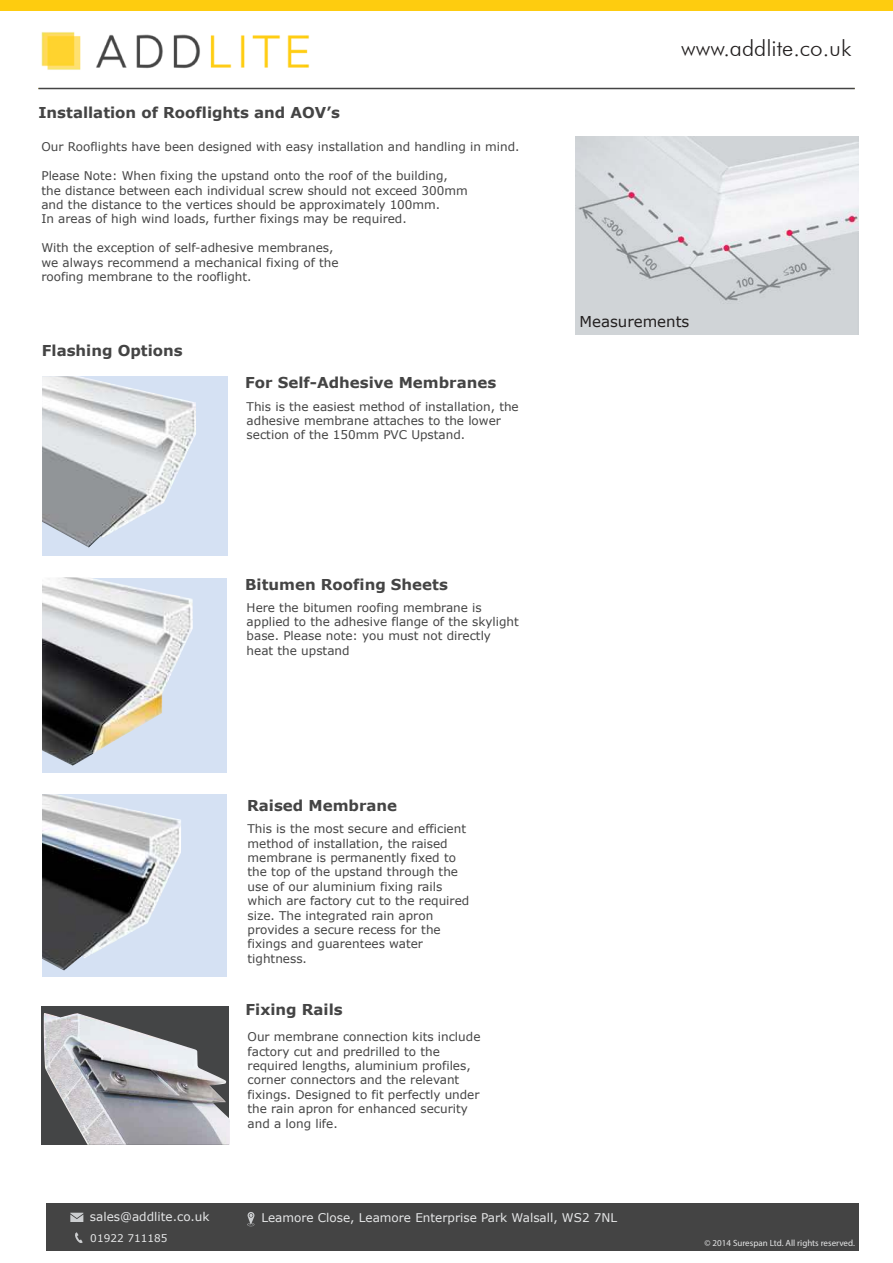
<style>
.page{position:relative;width:893px;height:1263px;background:#fff}
.page>*{position:absolute;margin:0;border:0;box-sizing:border-box;transform-origin:0 0}
.t1{font:300 22.5px "Futura BT";color:#221f1f}
.t2{font:700 15px "Verdana";color:#444}
.t3{font:15px "Verdana";color:#221f1f}
.t4{font:12px/14.4px "Verdana";color:#444}
.t5{font:12px "Verdana";color:#e6e7e8}
.t6{font:10.5px "Verdana";color:#e6e7e8}
.t7{font:9px "Myriad Pro";color:#e6e7e8}
</style>
<div class="page">
<div style="left:41px;top:1006px;width:188px;height:139px;background:#444546"></div>
<hr style="left:38px;top:88px;width:817px;height:1px;background:#444">
<div style="left:0;top:0;width:893px;height:10px;background:#fecc0f"></div>
<img style="left:41px;top:32px;width:269px;height:38px">
<div style="left:46px;top:1203px;width:812px;height:48px;background:#444"></div>
<svg style="left:247px;top:1212px;width:7px;height:14px"></svg>
<svg style="left:70px;top:1213px;width:13px;height:9px"></svg>
<svg style="left:75px;top:1232px;width:8px;height:11px"></svg>
<img style="left:575px;top:136px;width:283px;height:198px">
<div style="left:42px;top:376px;width:185px;height:180px;background:#d5e1f3"></div>
<img style="left:42px;top:376px;width:154px;height:171px">
<div style="left:42px;top:578px;width:184px;height:195px;background:#d5e1f3"></div>
<img style="left:42px;top:577px;width:151px;height:189px">
<div style="left:42px;top:794px;width:184px;height:182px;background:#d5e1f3"></div>
<img style="left:42px;top:794px;width:139px;height:176px">
<img style="left:44px;top:1013px;width:186px;height:132px">
<p class="t2" style="left:38px;top:106px;width:303px">Installation of Rooflights and AOV’s</p>
<p class="t4" style="left:41px;top:141px;width:480px">Our Rooflights have been designed with easy installation and handling in mind.</p>
<p class="t4" style="left:41px;top:170px;width:428px">Please Note: When fixing the upstand onto the roof of the building, the distance between each individual screw should not exceed 300mm and the distance to the vertices should be approximately 100mm.<br>In areas of high wind loads, further fixings may be required.</p>
<p class="t4" style="left:41px;top:242px;width:299px">With the exception of self-adhesive membranes, we always recommend a mechanical fixing of the roofing membrane to the rooflight.</p>
<p class="t2" style="left:42px;top:344px;width:142px">Flashing Options</p>
<p class="t2" style="left:245px;top:376px;width:253px">For Self-Adhesive Membranes</p>
<p class="t4" style="left:247px;top:400px;width:274px">This is the easiest method of installation, the adhesive membrane attaches to the lower section of the 150mm PVC Upstand.</p>
<p class="t2" style="left:245px;top:578px;width:204px">Bitumen Roofing Sheets</p>
<p class="t4" style="left:247px;top:601px;width:274px">Here the bitumen roofing membrane is applied to the adhesive flange of the skylight base. Please note: you must not directly heat the upstand</p>
<p class="t2" style="left:247px;top:800px;width:152px">Raised Membrane</p>
<p class="t4" style="left:248px;top:823px;width:223px">This is the most secure and efficient method of installation, the raised membrane is permanently fixed to the top of the upstand through the use of our aluminium fixing rails which are factory cut to the required size. The integrated rain apron provides a secure recess for the fixings and guarentees water tightness.</p>
<p class="t2" style="left:245px;top:1003px;width:99px">Fixing Rails</p>
<p class="t4" style="left:248px;top:1031px;width:234px">Our membrane connection kits include factory cut and predrilled to the required lengths, aluminium profiles, corner connectors and the relevant fixings. Designed to fit perfectly under the rain apron for enhanced security and a long life.</p>
<h1 class="t1" style="left:681px;top:39px;width:172px">www.addlite.co.uk</h1>
<p class="t3" style="left:579px;top:316px;width:112px">Measurements</p>
<p class="t5" style="left:90px;top:1212px;width:121px">sales@addlite.co.uk</p>
<p class="t5" style="left:261px;top:1213px;width:357px">Leamore Close, Leamore Enterprise Park Walsall, WS2 7NL</p>
<p class="t6" style="left:90px;top:1234px;width:79px">01922 711185</p>
<p class="t7" style="left:705px;top:1240px;width:152px">© 2014 Surespan Ltd. All rights reserved.</p>
</div>
